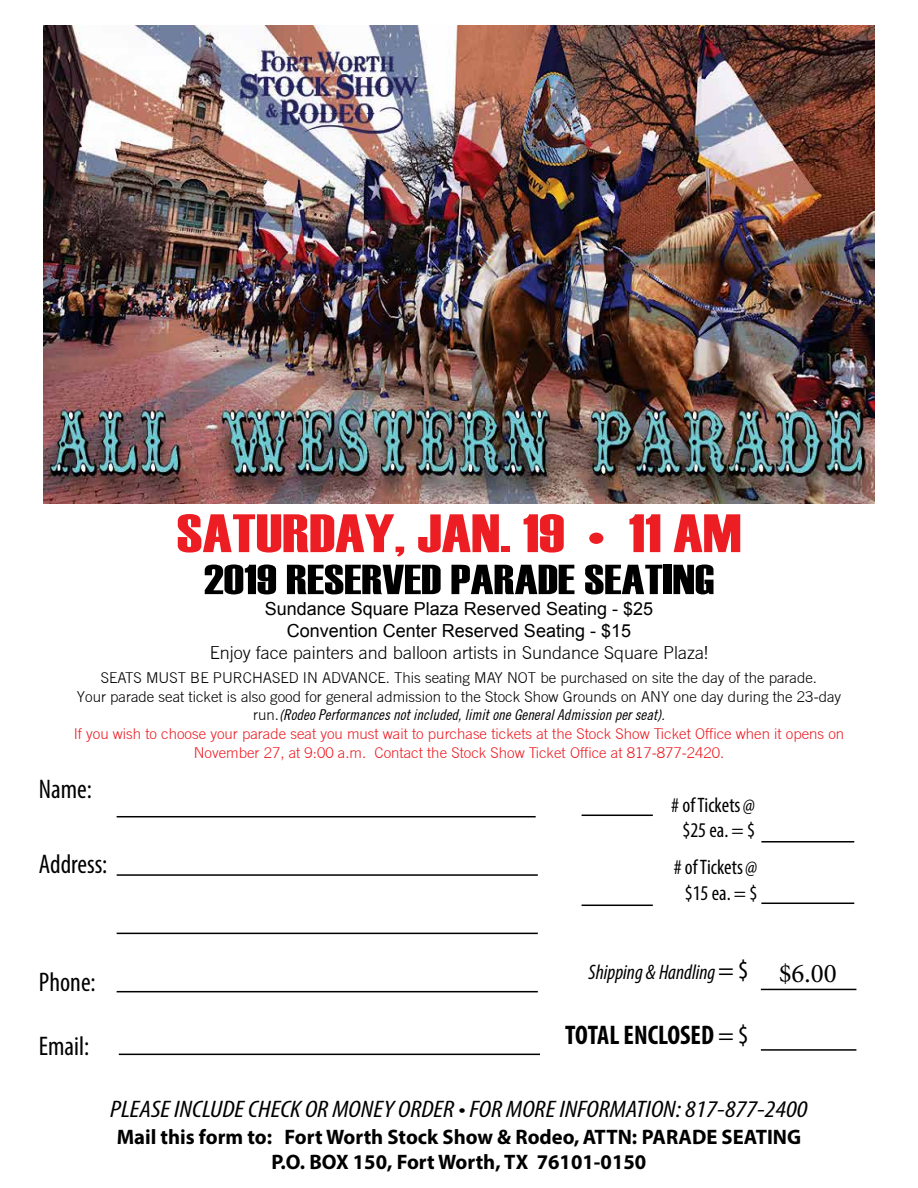
<style>
.page{position:relative;width:918px;height:1188px;background:#fff}
.page>*{position:absolute;margin:0;border:0;box-sizing:border-box;transform-origin:0 0}
.t1{font:54px "Haettenschweiler";color:#ed1d24;scale:1.25 1}
.t2{font:42px "Haettenschweiler";color:#000;scale:1.25 1}
.t3{font:condensed 27px "Myriad Pro";color:#000}
.t4{font:700 condensed 27px "Myriad Pro";color:#000}
.t5{font:27px "Minion Pro";color:#000}
.t6{font:italic condensed 24px "Myriad Pro";color:#000;scale:1.15 1}
.t7{font:700 21px/24.6px "Myriad Pro";color:#000;text-align:center}
.t8{font:condensed 21px/25.2px "Myriad Pro";color:#000;text-align:center}
.t9{font:italic condensed 21px "Myriad Pro";color:#000}
.t10{font:18px/22px "Arial";color:#000;text-align:center}
.t11{font:300 18px "Trade Gothic";color:#000}
.t12{font:300 15px/18.8px "Trade Gothic";color:#000;text-align:center}
.t13{font:300 15px/18.8px "Trade Gothic";color:#ed1d24;text-align:center}
.t14{font:italic condensed 15px "Trade Gothic No.18";color:#000}
.s1{font-family:"Trade Gothic";font-weight:300;font-style:normal;font-stretch:normal}
.s2{font-style:normal;font-size:27px}
.s3{font-weight:400}
</style>
<div class="page">
<img style="left:43px;top:25px;width:832px;height:478px">
<hr style="left:117px;top:816px;width:419px;height:1px;background:#000">
<hr style="left:117px;top:874px;width:421px;height:2px;background:#000">
<hr style="left:117px;top:933px;width:421px;height:1px;background:#000">
<hr style="left:117px;top:991px;width:421px;height:1px;background:#000">
<hr style="left:119px;top:1054px;width:421px;height:1px;background:#000">
<hr style="left:761px;top:841px;width:93px;height:2px;background:#000">
<hr style="left:761px;top:989px;width:95px;height:1px;background:#000">
<hr style="left:761px;top:1049px;width:95px;height:2px;background:#000">
<hr style="left:582px;top:815px;width:71px;height:1px;background:#000">
<hr style="left:582px;top:905px;width:71px;height:1px;background:#000">
<hr style="left:761px;top:903px;width:93px;height:1px;background:#000">
<h1 class="t1" style="left:177px;top:502px;width:453px">SATURDAY, JAN. 19 • 11 AM</h1>
<h2 class="t2" style="left:204px;top:555px;width:410px">2019 RESERVED PARADE SEATING</h2>
<p class="t10" style="left:265px;top:598px;width:390px">Sundance Square Plaza Reserved Seating - $25<br>Convention Center Reserved Seating - $15</p>
<p class="t11" style="left:210px;top:642px;width:500px">Enjoy face painters and balloon artists in Sundance Square Plaza!</p>
<p class="t12" style="left:77px;top:668px;width:766px">SEATS MUST BE PURCHASED IN ADVANCE. This seating MAY NOT be purchased on site the day of the parade.<br>Your parade seat ticket is also good for general admission to the Stock Show Grounds on ANY one day during the 23-day</p>
<p class="t14" style="left:253px;top:706px;width:413px"><span class="s1">run.</span>(Rodeo Performances not included, limit one General Admission per seat).</p>
<p class="t13" style="left:74px;top:724px;width:772px">If you wish to choose your parade seat you must wait to purchase tickets at the Stock Show Ticket Office when it opens on<br>November 27, at 9:00 a.m. Contact the Stock Show Ticket Office at 817-877-2420.</p>
<h3 class="t3" style="left:39px;top:772px;width:55px">Name:</h3>
<h3 class="t8" style="left:671px;top:792px;width:85px"># of Tickets @ $25 ea. = $</h3>
<h3 class="t3" style="left:39px;top:848px;width:70px">Address:</h3>
<h3 class="t3" style="left:39px;top:965px;width:58px">Phone:</h3>
<h3 class="t3" style="left:39px;top:1030px;width:52px">Email:</h3>
<h3 class="t8" style="left:674px;top:855px;width:85px"># of Tickets @ $15 ea. = $</h3>
<h3 class="t9" style="left:589px;top:960px;width:161px">Shipping &amp; Handling <span class="s2">= $</span></h3>
<h3 class="t4" style="left:565px;top:1018px;width:185px">TOTAL ENCLOSED <span class="s3">= $</span></h3>
<h3 class="t5" style="left:779px;top:956px;width:59px">$6.00</h3>
<h3 class="t6" style="left:110px;top:1095px;width:608px">PLEASE INCLUDE CHECK OR MONEY ORDER • FOR MORE INFORMATION: 817-877-2400</h3>
<h3 class="t7" style="left:117px;top:1124px;width:686px">Mail this form to: Fort Worth Stock Show &amp; Rodeo, ATTN: PARADE SEATING<br>P.O. BOX 150, Fort Worth, TX 76101-0150</h3>
</div>
